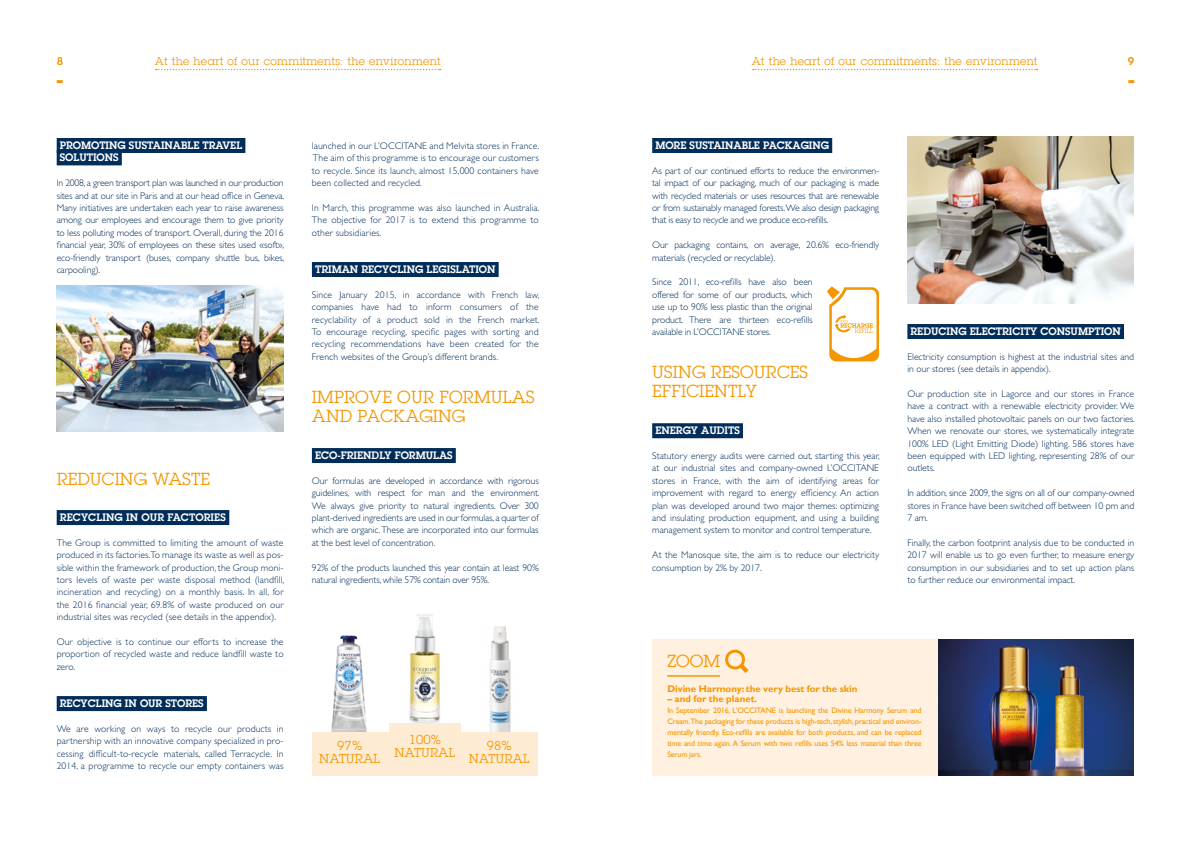
<style>
.page{position:relative;width:1191px;height:842px;background:#fff}
.page>*{position:absolute;margin:0;border:0;box-sizing:border-box;transform-origin:0 0}
.t1{font:17px/18.6px "Lubalin Graph LT";letter-spacing:.01em;color:#f49600}
.t2{font:12.6px/12.4px "Lubalin Graph LT";letter-spacing:.01em;color:#f49600;text-align:center}
.t3{font:11px "Lubalin Graph LT";letter-spacing:.02em;color:#f49600}
.t4{font:600 11px "Lubalin Graph LT";color:#f49600}
.t5{font:600 10.5px/12.4px "Lubalin Graph LT";color:#fff}
.t6{font:300 9.7px/12.4px "Gill Sans Std";color:#002d59;text-align:justify}
.t7{font:700 9.7px "Gill Sans Std";color:#f49600}
.t8{font:8px/11px "Gill Sans Std";letter-spacing:-.02em;color:#f49600;text-align:justify}
</style>
<div class="page">
<svg style="left:1128px;top:80px;width:6px;height:3px"></svg>
<svg style="left:57px;top:80px;width:6px;height:3px"></svg>
<svg style="left:753px;top:69px;width:284px;height:1px"></svg>
<svg style="left:156px;top:69px;width:284px;height:1px"></svg>
<div style="left:907px;top:324px;width:217px;height:15px;background:#002d59"></div>
<div style="left:312px;top:262px;width:186px;height:15px;background:#002d59"></div>
<div style="left:312px;top:448px;width:144px;height:15px;background:#002d59"></div>
<svg style="left:827px;top:286px;width:52px;height:76px"></svg>
<img style="left:57px;top:285px;width:226px;height:147px">
<div style="left:57px;top:138px;width:188px;height:15px;background:#002d59"></div>
<div style="left:57px;top:150px;width:65px;height:15px;background:#002d59"></div>
<div style="left:57px;top:510px;width:172px;height:15px;background:#002d59"></div>
<div style="left:57px;top:696px;width:150px;height:15px;background:#002d59"></div>
<img style="left:907px;top:136px;width:226px;height:168px">
<div style="left:652px;top:639px;width:289px;height:136px;background:#fff0df"></div>
<img style="left:938px;top:639px;width:195px;height:136px">
<img style="left:331px;top:614px;width:180px;height:118px">
<div style="left:312px;top:732px;width:225px;height:43px;background:#feebd3"></div>
<div style="left:389px;top:723px;width:71px;height:33px;background:#feebd3"></div>
<hr style="left:667px;top:675px;width:53px;height:2px;background:#f49600">
<svg style="left:725px;top:650px;width:23px;height:23px"></svg>
<div style="left:652px;top:138px;width:180px;height:15px;background:#002d59"></div>
<div style="left:652px;top:423px;width:91px;height:15px;background:#002d59"></div>
<p class="t4" style="left:57px;top:53px;width:8px">8</p>
<p class="t3" style="left:155px;top:54px;width:287px">At the heart of our commitments: the environment</p>
<p class="t3" style="left:752px;top:54px;width:287px">At the heart of our commitments: the environment</p>
<p class="t4" style="left:1127px;top:53px;width:8px">9</p>
<p class="t5" style="left:60px;top:139px;width:184px">PROMOTING SUSTAINABLE TRAVEL<br>SOLUTIONS</p>
<p class="t6" style="left:57px;top:177px;width:229px">In 2008, a green transport plan was launched in our production sites and at our site in Paris and at our head office in Geneva.<br>Many initiatives are undertaken each year to raise awareness among our employees and encourage them to give priority to less polluting modes of transport. Overall, during the 2016 financial year, 30% of employees on these sites used «soft», eco-friendly transport (buses, company shuttle bus, bikes, carpooling).</p>
<h1 class="t1" style="left:57px;top:469px;width:155px">REDUCING WASTE</h1>
<p class="t5" style="left:60px;top:511px;width:167px">RECYCLING IN OUR FACTORIES</p>
<p class="t6" style="left:57px;top:536px;width:229px">The Group is committed to limiting the amount of waste produced in its factories.To manage its waste as well as pos&shy;sible within the framework of production, the Group moni&shy;tors levels of waste per waste disposal method (landfill, incineration and recycling) on a monthly basis. In all, for the 2016 financial year, 69.8% of waste produced on our industrial sites was recycled (see details in the appendix).</p>
<p class="t6" style="left:57px;top:636px;width:228px">Our objective is to continue our efforts to increase the proportion of recycled waste and reduce landfill waste to zero.</p>
<p class="t5" style="left:60px;top:697px;width:145px">RECYCLING IN OUR STORES</p>
<p class="t6" style="left:57px;top:722px;width:228px">We are working on ways to recycle our products in partnership with an innovative company specialized in pro&shy;cessing difficult-to-recycle materials, called Terracycle. In 2014, a programme to recycle our empty containers was</p>
<p class="t6" style="left:312px;top:140px;width:229px">launched in our L’OCCITANE and Melvita stores in France.<br>The aim of this programme is to encourage our customers to recycle. Since its launch, almost 15,000 containers have been collected and recycled.</p>
<p class="t6" style="left:312px;top:202px;width:229px">In March, this programme was also launched in Australia.<br>The objective for 2017 is to extend this programme to other subsidiaries.</p>
<p class="t5" style="left:315px;top:263px;width:182px">TRIMAN RECYCLING LEGISLATION</p>
<p class="t6" style="left:312px;top:288px;width:229px">Since January 2015, in accordance with French law, companies have had to inform consumers of the recyclability of a product sold in the French market.<br>To encourage recycling, specific pages with sorting and recycling recommendations have been created for the French websites of the Group’s different brands.</p>
<h1 class="t1" style="left:312px;top:388px;width:224px">IMPROVE OUR FORMULAS<br>AND PACKAGING</h1>
<p class="t5" style="left:315px;top:449px;width:139px">ECO-FRIENDLY FORMULAS</p>
<p class="t6" style="left:312px;top:474px;width:229px">Our formulas are developed in accordance with rigorous guidelines, with respect for man and the environment.<br>We always give priority to natural ingredients. Over 300 plant-derived ingredients are used in our formulas, a quarter of which are organic. These are incorporated into our formulas at the best level of concentration.</p>
<p class="t6" style="left:312px;top:561px;width:228px">92% of the products launched this year contain at least 90% natural ingredients, while 57% contain over 95%.</p>
<p class="t2" style="left:319px;top:740px;width:62px">97%<br>NATURAL</p>
<p class="t2" style="left:394px;top:733px;width:62px">100%<br>NATURAL</p>
<p class="t2" style="left:469px;top:740px;width:62px">98%<br>NATURAL</p>
<p class="t5" style="left:655px;top:139px;width:175px">MORE SUSTAINABLE PACKAGING</p>
<p class="t6" style="left:652px;top:164px;width:228px">As part of our continued efforts to reduce the environmen&shy;tal impact of our packaging, much of our packaging is made with recycled materials or uses resources that are renewable or from sustainably managed forests. We also design packaging that is easy to recycle and we produce eco-refills.</p>
<p class="t6" style="left:652px;top:239px;width:228px">Our packaging contains, on average, 20.6% eco-friendly materials (recycled or recyclable).</p>
<p class="t6" style="left:652px;top:276px;width:162px">Since 2011, eco-refills have also been offered for some of our products, which use up to 90% less plastic than the original product. There are thirteen eco-refills available in L’OCCITANE stores.</p>
<h1 class="t1" style="left:652px;top:363px;width:157px">USING RESOURCES<br>EFFICIENTLY</h1>
<p class="t5" style="left:655px;top:424px;width:86px">ENERGY AUDITS</p>
<p class="t6" style="left:652px;top:450px;width:229px">Statutory energy audits were carried out, starting this year, at our industrial sites and company-owned L’OCCITANE stores in France, with the aim of identifying areas for improvement with regard to energy efficiency. An action plan was developed around two major themes: optimizing and insulating production equipment, and using a building management system to monitor and control temperature.</p>
<p class="t6" style="left:652px;top:549px;width:228px">At the Manosque site, the aim is to reduce our electricity consumption by 2% by 2017.</p>
<p class="t5" style="left:910px;top:325px;width:212px">REDUCING ELECTRICITY CONSUMPTION</p>
<p class="t6" style="left:907px;top:350px;width:228px">Electricity consumption is highest at the industrial sites and in our stores (see details in appendix).</p>
<p class="t6" style="left:907px;top:388px;width:229px">Our production site in Lagorce and our stores in France have a contract with a renewable electricity provider. We have also installed photovoltaic panels on our two factories.<br>When we renovate our stores, we systematically integrate 100% LED (Light Emitting Diode) lighting. 586 stores have been equipped with LED lighting, representing 28% of our outlets.</p>
<p class="t6" style="left:907px;top:487px;width:228px">In addition, since 2009, the signs on all of our company-owned stores in France have been switched off between 10 pm and 7 am.</p>
<p class="t6" style="left:907px;top:536px;width:228px">Finally, the carbon footprint analysis due to be conducted in 2017 will enable us to go even further, to measure energy consumption in our subsidiaries and to set up action plans to further reduce our environmental impact.</p>
<h1 class="t1" style="left:667px;top:652px;width:54px">ZOOM</h1>
<p class="t7" style="left:667px;top:683px;width:192px">Divine Harmony: the very best for the skin</p>
<p class="t7" style="left:667px;top:693px;width:91px">– and for the planet.</p>
<p class="t8" style="left:667px;top:705px;width:256px">In September 2016, L’OCCITANE is launching the Divine Harmony Serum and Cream.The packaging for these products is high-tech, stylish, practical and environ&shy;mentally friendly. Eco-refills are available for both products, and can be replaced time and time again. A Serum with two refills uses 54% less material than three Serum jars.</p>
</div>
